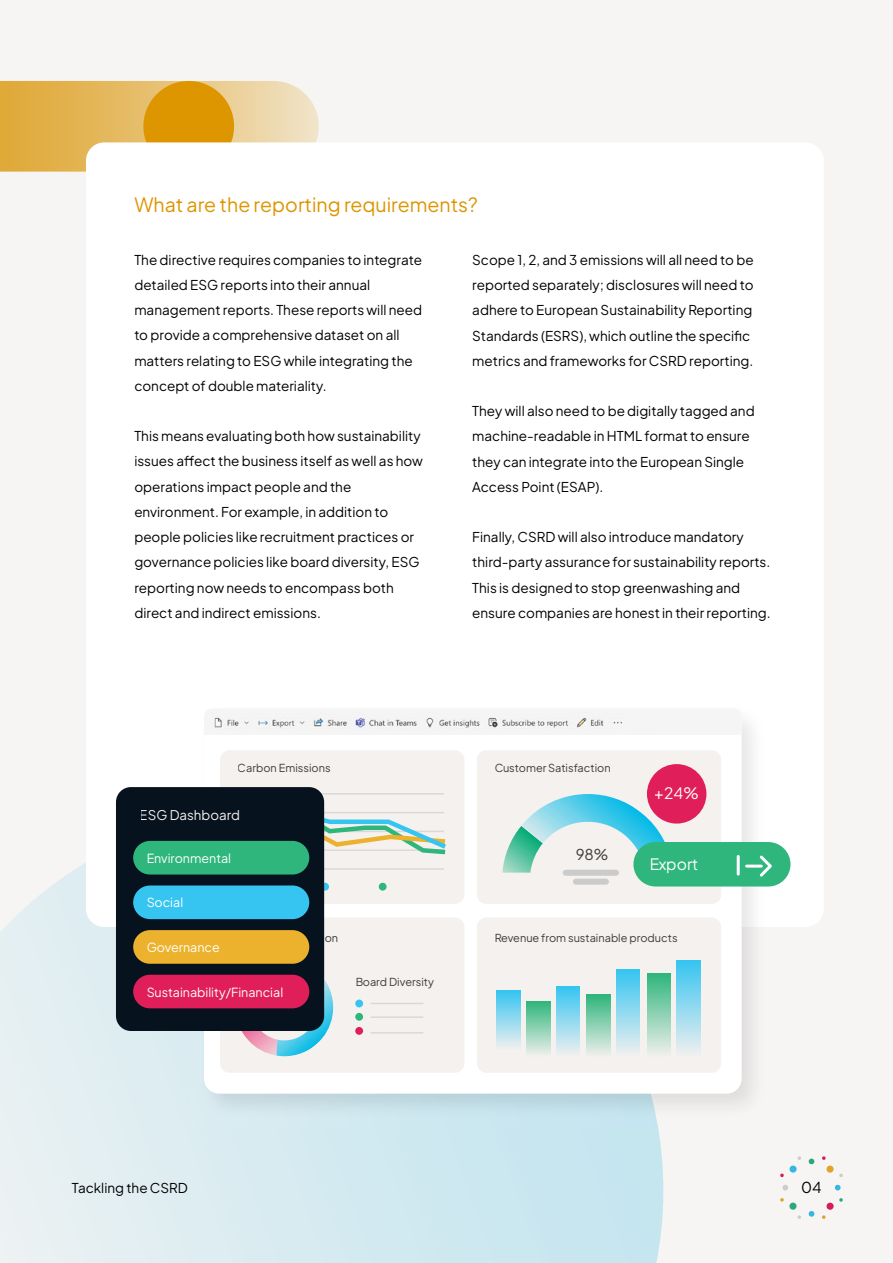
<style>
.page{position:relative;width:893px;height:1263px;background:#f6f5f4}
.page>*{position:absolute;margin:0;border:0;box-sizing:border-box;transform-origin:0 0}
.t1{font:19.5px "Plus Jakarta Sans";color:#dd9500}
.t2{font:15.6px "Plus Jakarta Sans";color:#fff}
.t3{font:15px "Plus Jakarta Sans";color:#000}
.t4{font:14.85px "Plus Jakarta Sans";color:#3c3c3b}
.t5{font:13.5px/25.2px "Plus Jakarta Sans";color:#000}
.t6{font:13.35px "Plus Jakarta Sans";color:#f4f0ee}
.t7{font:12.45px "Plus Jakarta Sans";color:#fff}
.t8{font:10.95px "Plus Jakarta Sans";color:#3c3c3b}
</style>
<div class="page">
<svg style="left:0;top:863px;width:663px;height:400px;background:#d9ebf1"></svg>
<svg style="left:0;top:81px;width:319px;height:91px;background:#e6bf6f"></svg>
<div style="left:143px;top:81px;width:91px;height:91px;background:#dd9500;border-radius:50%"></div>
<svg style="left:808px;top:1158px;width:7px;height:7px"></svg>
<svg style="left:782px;top:1185px;width:6px;height:6px"></svg>
<svg style="left:834px;top:1184px;width:7px;height:7px"></svg>
<svg style="left:808px;top:1211px;width:7px;height:6px"></svg>
<svg style="left:780px;top:1156px;width:21px;height:21px"></svg>
<svg style="left:780px;top:1198px;width:21px;height:21px"></svg>
<svg style="left:822px;top:1198px;width:21px;height:21px"></svg>
<svg style="left:822px;top:1156px;width:21px;height:21px"></svg>
<div style="left:86px;top:142px;width:738px;height:785px;background:#fff;border-radius:18px"></div>
<img style="left:192px;top:720px;width:583px;height:407px">
<div style="left:204px;top:709px;width:538px;height:385px;background:#fff;border-radius:15px"></div>
<img style="left:211px;top:712px;width:527px;height:20px">
<div style="left:477px;top:750px;width:244px;height:154px;background:#f4f1ef;border-radius:10px"></div>
<div style="left:220px;top:750px;width:244px;height:154px;background:#f4f1ef;border-radius:10px"></div>
<div style="left:477px;top:917px;width:244px;height:156px;background:#f4f1ef;border-radius:10px"></div>
<div style="left:220px;top:917px;width:244px;height:156px;background:#f4f1ef;border-radius:10px"></div>
<hr style="left:371px;top:1003px;width:52px;height:1px;background:#5d5d5d">
<hr style="left:371px;top:1016px;width:52px;height:2px;background:#5d5d5d">
<hr style="left:371px;top:1032px;width:52px;height:1px;background:#5d5d5d">
<img style="left:241px;top:1031px;width:35px;height:24px">
<img style="left:276px;top:975px;width:58px;height:82px">
<div style="left:355px;top:999px;width:8px;height:8px;background:#36c5f1;border-radius:50%"></div>
<div style="left:379px;top:883px;width:8px;height:7px;background:#2fb67c;border-radius:50%"></div>
<svg style="left:321px;top:883px;width:8px;height:7px"></svg>
<div style="left:355px;top:1013px;width:8px;height:8px;background:#2fb67c;border-radius:50%"></div>
<div style="left:355px;top:1027px;width:8px;height:8px;background:#e01f5a;border-radius:50%"></div>
<div style="left:497px;top:990px;width:24px;height:59px;background:linear-gradient(to bottom,#34c4f0,#efefef)"></div>
<div style="left:526px;top:1001px;width:24px;height:55px;background:linear-gradient(to bottom,#2eb57b,#eeefeb)"></div>
<div style="left:556px;top:986px;width:24px;height:70px;background:linear-gradient(to bottom,#34c4f0,#edefef)"></div>
<div style="left:616px;top:970px;width:24px;height:86px;background:linear-gradient(to bottom,#36c5f0,#eeefef)"></div>
<div style="left:677px;top:961px;width:23px;height:95px;background:linear-gradient(to bottom,#36c5f0,#f0f0ef)"></div>
<div style="left:586px;top:995px;width:24px;height:61px;background:linear-gradient(to bottom,#2fb57c,#eeefeb)"></div>
<div style="left:647px;top:973px;width:24px;height:83px;background:linear-gradient(to bottom,#2db57b,#efefec)"></div>
<hr style="left:240px;top:868px;width:204px;height:2px;background:#5d5d5d">
<svg style="left:321px;top:793px;width:125px;height:64px"></svg>
<div style="left:116px;top:787px;width:208px;height:244px;background:#06121e;border-radius:15px"></div>
<div style="left:133px;top:841px;width:176px;height:33px;background:#2fb67c;border-radius:17px"></div>
<div style="left:133px;top:885px;width:176px;height:34px;background:#36c5f1;border-radius:17px"></div>
<div style="left:133px;top:930px;width:176px;height:34px;background:#ecb22d;border-radius:17px"></div>
<div style="left:133px;top:975px;width:176px;height:33px;background:#e01f5a;border-radius:17px"></div>
<div style="left:576px;top:879px;width:30px;height:6px;background:#cbcbcb"></div>
<div style="left:566px;top:870px;width:50px;height:6px;background:#cbcbcb"></div>
<img style="left:502px;top:826px;width:19px;height:47px">
<img style="left:521px;top:794px;width:152px;height:79px">
<div style="left:647px;top:764px;width:59px;height:59px;background:#e01f5a;border-radius:50%"></div>
<div style="left:633px;top:842px;width:157px;height:44px;background:#2fb67c;border-radius:22px"></div>
<hr style="left:747px;top:864px;width:14px;height:3px;background:#fff">
<svg style="left:757px;top:855px;width:15px;height:22px"></svg>
<hr style="left:737px;top:856px;width:3px;height:18px;background:#fff">
<h1 class="t1" style="left:134px;top:189px;width:345px">What are the reporting requirements?</h1>
<p class="t5" style="left:134px;top:246px;width:289px">The directive requires companies to integrate detailed ESG reports into their annual management reports. These reports will need to provide a comprehensive dataset on all matters relating to ESG while integrating the concept of double materiality.</p>
<p class="t5" style="left:134px;top:422px;width:290px">This means evaluating both how sustainability issues affect the business itself as well as how operations impact people and the environment. For example, in addition to people policies like recruitment practices or governance policies like board diversity, ESG reporting now needs to encompass both direct and indirect emissions.</p>
<p class="t5" style="left:472px;top:246px;width:283px">Scope 1, 2, and 3 emissions will all need to be reported separately; disclosures will need to adhere to European Sustainability Reporting Standards (ESRS), which outline the specific metrics and frameworks for CSRD reporting.</p>
<p class="t5" style="left:472px;top:397px;width:284px">They will also need to be digitally tagged and machine-readable in HTML format to ensure they can integrate into the European Single Access Point (ESAP).</p>
<p class="t5" style="left:472px;top:523px;width:300px">Finally, CSRD will also introduce mandatory third-party assurance for sustainability reports.<br>This is designed to stop greenwashing and ensure companies are honest in their reporting.</p>
<p class="t8" style="left:238px;top:759px;width:94px">Carbon Emissions</p>
<p class="t8" style="left:494px;top:759px;width:118px">Customer Satisfaction</p>
<p class="t6" style="left:140px;top:804px;width:102px">ESG Dashboard</p>
<p class="t2" style="left:655px;top:781px;width:45px">+24%</p>
<p class="t7" style="left:146px;top:848px;width:86px">Environmental</p>
<p class="t7" style="left:146px;top:892px;width:38px">Social</p>
<p class="t7" style="left:146px;top:937px;width:75px">Governance</p>
<p class="t7" style="left:146px;top:982px;width:138px">Sustainability/Financial</p>
<p class="t8" style="left:355px;top:973px;width:80px">Board Diversity</p>
<p class="t4" style="left:576px;top:842px;width:34px">98%</p>
<p class="t2" style="left:649px;top:851px;width:51px">Export</p>
<p class="t8" style="left:494px;top:929px;width:185px">Revenue from sustainable products</p>
<p class="t5" style="left:72px;top:1174px;width:117px">Tackling the CSRD</p>
<p class="t3" style="left:801px;top:1175px;width:22px">04</p>
</div>
